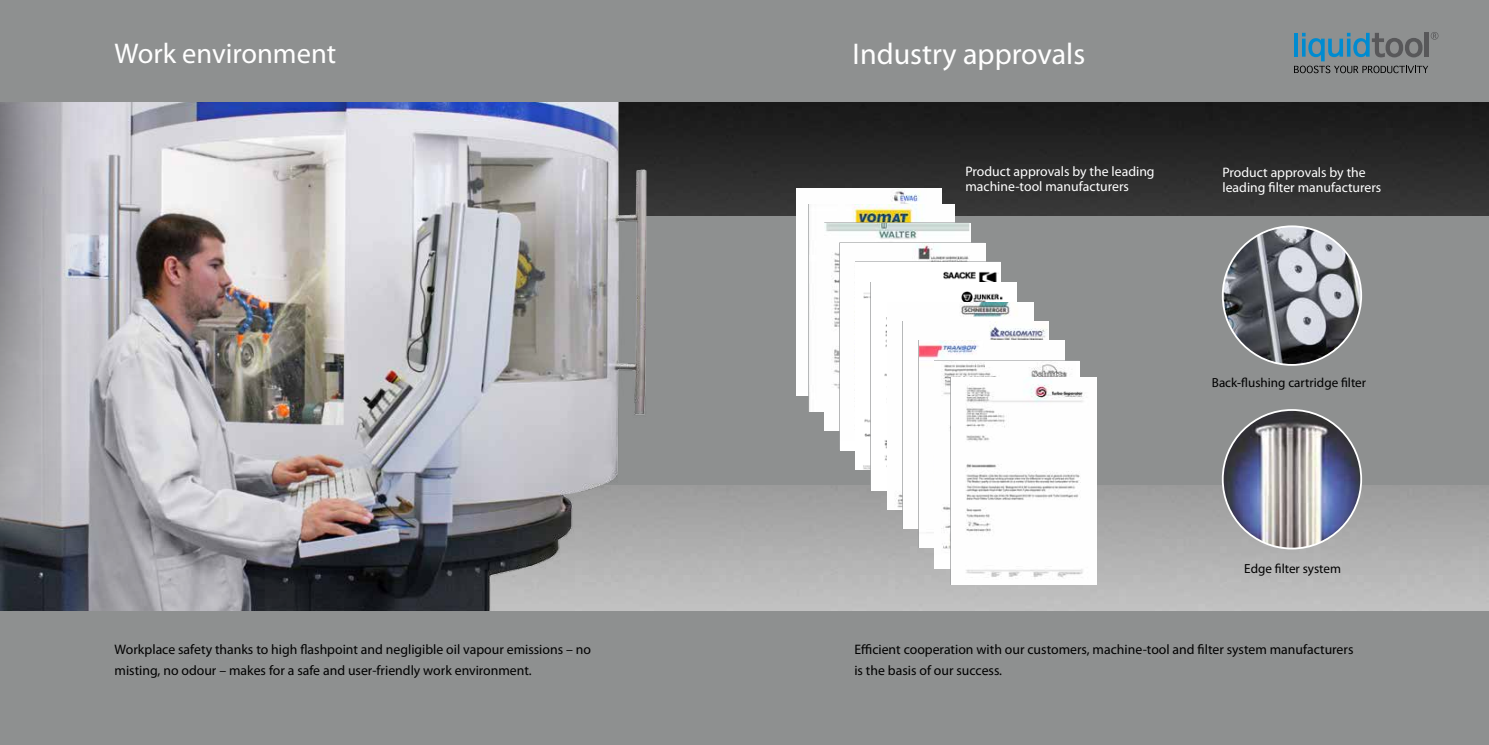
<style>
.page{position:relative;width:1489px;height:745px;background:#fff}
.page>*{position:absolute;margin:0;border:0;box-sizing:border-box;transform-origin:0 0}
.t1{font:30px "Myriad Pro";color:#fff}
.t2{font:28.5px "Myriad Pro";color:#fff}
.t3{font:13.75px/21px "Myriad Pro";color:#000}
.t4{font:13.75px/15px "Myriad Pro";color:#fff}
.t5{font:13.12px "Myriad Pro";color:#000}
</style>
<div class="page">
<img style="left:653px;top:101px;width:835px;height:510px">
<div style="left:279px;top:216px;width:1209px;height:268px;background:#8e9090"></div>
<img style="left:0;top:101px;width:653px;height:510px">
<div style="left:0;top:0;width:1488px;height:101px;background:#8e9090"></div>
<div style="left:0;top:611px;width:1488px;height:133px;background:#8e9090"></div>
<img style="left:1222px;top:226px;width:138px;height:138px;border-radius:69px">
<img style="left:1222px;top:409px;width:138px;height:139px;border-radius:69px">
<img style="left:796px;top:189px;width:145px;height:203px">
<img style="left:809px;top:205px;width:145px;height:206px">
<img style="left:825px;top:223px;width:145px;height:207px">
<img style="left:840px;top:243px;width:145px;height:196px">
<img style="left:855px;top:262px;width:145px;height:207px">
<div style="left:871px;top:283px;width:145px;height:206px;background:#fff"></div>
<img style="left:887px;top:302px;width:145px;height:206px">
<img style="left:903px;top:321px;width:145px;height:207px">
<img style="left:919px;top:340px;width:145px;height:207px">
<img style="left:934px;top:361px;width:141px;height:193px">
<img style="left:951px;top:377px;width:145px;height:207px">
<svg style="left:1294px;top:32px;width:144px;height:41px"></svg>
<h2 class="t2" style="left:115px;top:36px;width:223px">Work environment</h2>
<h1 class="t1" style="left:852px;top:36px;width:234px">Industry approvals</h1>
<p class="t4" style="left:965px;top:164px;width:191px">Product approvals by the leading machine-tool manufacturers</p>
<p class="t4" style="left:1222px;top:164px;width:160px">Product approvals by the leading filter manufacturers</p>
<p class="t5" style="left:1211px;top:374px;width:156px">Back-flushing cartridge filter</p>
<p class="t5" style="left:1244px;top:560px;width:98px">Edge filter system</p>
<p class="t3" style="left:115px;top:638px;width:478px">Workplace safety thanks to high flashpoint and negligible oil vapour emissions – no misting, no odour – makes for a safe and user-friendly work environment.</p>
<p class="t3" style="left:854px;top:638px;width:500px">Efficient cooperation with our customers, machine-tool and filter system manufacturers is the basis of our success.</p>
</div>
